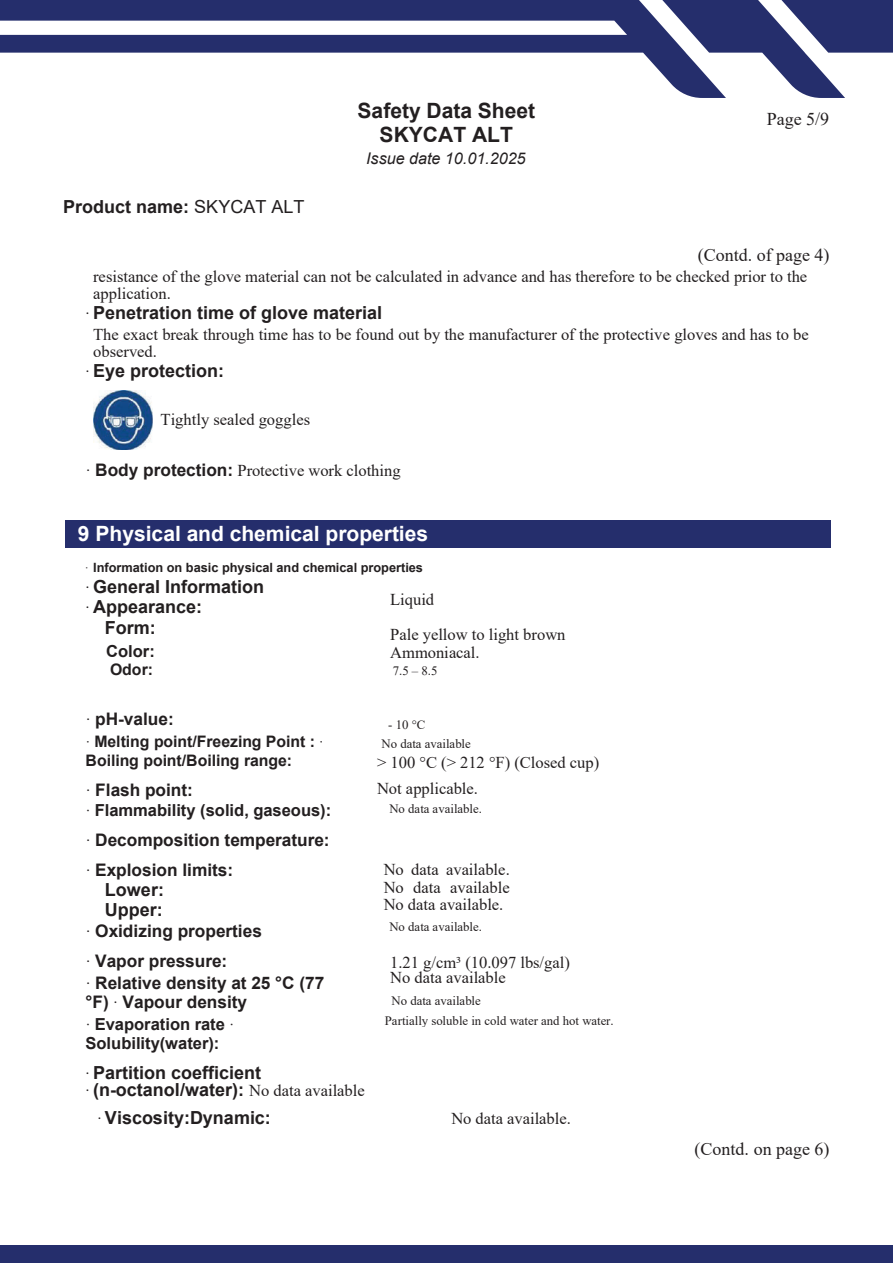
<style>
.page{position:relative;width:893px;height:1263px;background:#fff}
.page>*{position:absolute;margin:0;border:0;box-sizing:border-box;transform-origin:0 0}
.t1{font:700 21px "Arial";color:#fff}
.t2{font:700 21px "Arial";color:#231f20}
.t3{font:700 18px/20.5px "Arial";color:#231f20}
.t4{font:18px "Times New Roman";color:#231f20}
.t5{font:700 17.25px/29.8px "Arial";color:#231f20}
.t6{font:16.5px/17px "Times New Roman";color:#231f20}
.t7{font:700 16.5px/18.6px "Arial";color:#231f20}
.t8{font:italic 16.05px "Arial";color:#231f20}
.t9{font:700 15.9px/19px "Arial";color:#231f20}
.t10{font:12.75px/19px "Times New Roman";letter-spacing:.005em;color:#231f20}
.t11{font:700 12.75px "Arial";color:#231f20}
.s1{font-weight:400}
.s2{font-family:"Times New Roman";font-weight:400;font-size:16.5px}
.s3{font-family:"Arial";font-weight:700;font-size:17.25px}
.s4{font-family:"Times New Roman";font-weight:400;font-size:12px}
.s5{font-family:"Times New Roman";font-weight:400;font-size:15px}
.s6{font-family:"Times New Roman";font-weight:400;font-size:15.9px}
</style>
<div class="page">
<svg style="left:0;top:0;width:636px;height:53px;fill:#252e6c"></svg>
<svg style="left:636px;top:0;width:257px;height:98px"></svg>
<div style="left:0;top:1245px;width:893px;height:18px;background:#252e6c"></div>
<img style="left:93px;top:390px;width:59px;height:59px">
<div style="left:65px;top:520px;width:765px;height:28px;background:#252e6c"></div>
<p class="t2" style="left:358px;top:96px;width:179px">Safety Data Sheet</p>
<p class="t4" style="left:767px;top:106px;width:64px">Page 5/9</p>
<p class="t2" style="left:380px;top:120px;width:135px">SKYCAT ALT</p>
<p class="t3" style="left:63px;top:197px;width:243px">Product name: <span class="s1">SKYCAT ALT</span></p>
<p class="t8" style="left:366px;top:148px;width:161px">Issue date 10.01.2025</p>
<p class="t4" style="left:698px;top:242px;width:133px">(Contd. of page 4)</p>
<p class="t6" style="left:93px;top:267px;width:716px">resistance of the glove material can not be calculated in advance and has therefore to be checked prior to the application.</p>
<p class="t3" style="left:85px;top:302px;width:299px"><span class="s2">·</span> Penetration time of glove material</p>
<p class="t6" style="left:93px;top:325px;width:717px">The exact break through time has to be found out by the manufacturer of the protective gloves and has to be observed.</p>
<p class="t3" style="left:85px;top:360px;width:141px"><span class="s2">·</span> Eye protection:</p>
<p class="t6" style="left:161px;top:411px;width:151px">Tightly sealed goggles</p>
<p class="t6" style="left:86px;top:461px;width:317px">· <span class="s3">Body protection:</span> Protective work clothing</p>
<p class="t1" style="left:78px;top:519px;width:352px">9 Physical and chemical properties</p>
<p class="t11" style="left:85px;top:559px;width:340px"><span class="s4">·</span> Information on basic physical and chemical properties</p>
<p class="t3" style="left:85px;top:576px;width:181px"><span class="s2">·</span> General Information</p>
<p class="t3" style="left:85px;top:597px;width:119px"><span class="s2">·</span> Appearance:</p>
<p class="t3" style="left:105px;top:618px;width:52px">Form:</p>
<p class="t7" style="left:106px;top:642px;width:50px">Color:</p>
<p class="t9" style="left:110px;top:660px;width:45px">Odor:</p>
<p class="t5" style="left:86px;top:704px;width:90px"><span class="s2">·</span> pH-value:</p>
<p class="t9" style="left:86px;top:732px;width:240px"><span class="s5">·</span> Melting point/Freezing Point : <span class="s5">·<br></span>Boiling point/Boiling range:</p>
<p class="t5" style="left:86px;top:775px;width:109px"><span class="s2">·</span> Flash point:</p>
<p class="t7" style="left:86px;top:801px;width:247px"><span class="s6">·</span> Flammability (solid, gaseous):</p>
<p class="t5" style="left:86px;top:825px;width:246px"><span class="s2">·</span> Decomposition temperature: <span class="s2">·</span> Explosion limits:</p>
<p class="t3" style="left:105px;top:879px;width:61px">Lower:<br>Upper:</p>
<p class="t5" style="left:86px;top:916px;width:178px"><span class="s2">·</span> Oxidizing properties <span class="s2">·</span> Vapor pressure:</p>
<p class="t5" style="left:86px;top:974px;width:240px;line-height:18.3px"><span class="s2">·</span> Relative density at 25 °C (77 °F) <span class="s2">·</span> Vapour density</p>
<p class="t7" style="left:86px;top:1015px;width:150px"><span class="s6">·</span> Evaporation rate <span class="s6">·<br></span>Solubility(water):</p>
<p class="t3" style="left:85px;top:1064px;width:281px;line-height:17.1px"><span class="s2">·</span> Partition coefficient<br><span class="s2">·</span> (n-octanol/water): <span class="s2">No data available</span></p>
<p class="t3" style="left:97px;top:1108px;width:176px"><span class="s2">·</span>Viscosity:Dynamic:</p>
<p class="t6" style="left:451px;top:1110px;width:121px">No data available.</p>
<p class="t6" style="left:390px;top:582px;width:177px;line-height:35px">Liquid<br>Pale yellow to light brown</p>
<p class="t6" style="left:390px;top:643px;width:91px">Ammoniacal.</p>
<p class="t10" style="left:393px;top:661px;width:46px">7.5 – 8.5</p>
<p class="t10" style="left:381px;top:714px;width:91px;text-indent:7px">- 10 °C<br>No data available</p>
<p class="t6" style="left:377px;top:749px;width:224px;line-height:26.4px">&gt; 100 °C (&gt; 212 °F) (Closed cup)<br>Not applicable.</p>
<p class="t10" style="left:389px;top:799px;width:94px">No data available.</p>
<p class="t6" style="left:384px;top:861px;width:128px;line-height:17.5px;text-align:justify">No data available.<br>No data available No data available.</p>
<p class="t10" style="left:389px;top:917px;width:94px">No data available.</p>
<p class="t6" style="left:390px;top:954px;width:181px;line-height:15.9px">1.21 g/cm³ (10.097 lbs/gal)<br>No data available</p>
<p class="t10" style="left:385px;top:991px;width:230px;text-indent:7px">No data available<br>Partially soluble in cold water and hot water.</p>
<p class="t4" style="left:695px;top:1136px;width:136px">(Contd. on page 6)</p>
</div>
